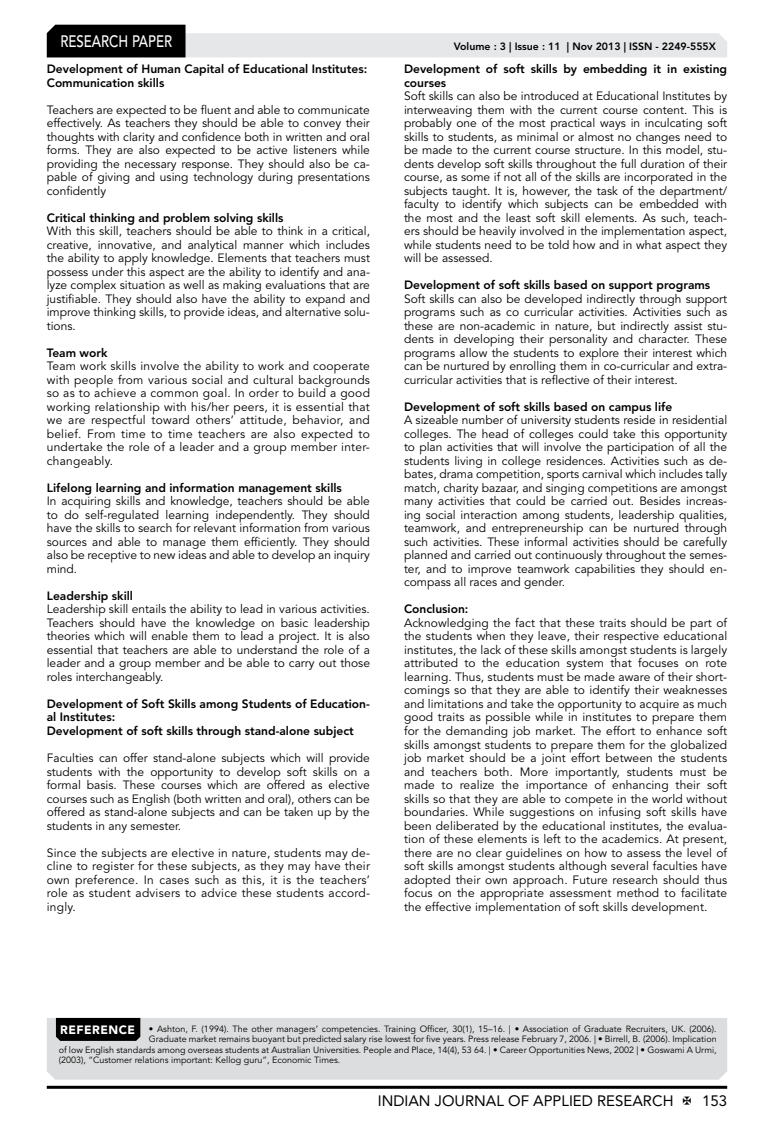
<style>
.page{position:relative;width:774px;height:1136px;background:#fff}
.page>*{position:absolute;margin:0;border:0;box-sizing:border-box;transform-origin:0 0}
.t1{font:500 16.5px "Avenir LT Std";color:#fff;scale:.8 1}
.t2{font:15px "Avenir LT Std";color:#000}
.t3{font:12px/13.5px "Avenir LT Std";color:#000;text-align:justify}
.t4{font:800 12px/13.5px "Avenir LT Std";color:#000}
.t5{font:800 10.5px "Avenir LT Std";color:#000}
.t6{font:9px "Avenir LT Std";color:#000}
.s1{font-weight:900;font-size:12px;color:#fff}
</style>
<div class="page">
<hr style="left:47px;top:1085px;width:680px;height:3px;background:#000">
<svg style="left:47px;top:25px;width:680px;height:32px"></svg>
<div style="left:47px;top:1018px;width:680px;height:61px;background:#dcddde"></div>
<div style="left:56px;top:1017px;width:84px;height:23px;background:#000"></div>
<h1 class="t1" style="left:60px;top:32px;width:139px">RESEARCH PAPER</h1>
<p class="t4" style="left:47px;top:62px;width:322px">Development of Human Capital of Educational Institutes:<br>Communication skills</p>
<p class="t3" style="left:47px;top:103px;width:325px">Teachers are expected to be fluent and able to communicate effectively. As teachers they should be able to convey their thoughts with clarity and confidence both in written and oral forms. They are also expected to be active listeners while providing the necessary response. They should also be ca&shy;pable of giving and using technology during presentations confidently</p>
<p class="t4" style="left:47px;top:211px;width:238px">Critical thinking and problem solving skills</p>
<p class="t3" style="left:47px;top:224px;width:325px">With this skill, teachers should be able to think in a critical, creative, innovative, and analytical manner which includes the ability to apply knowledge. Elements that teachers must possess under this aspect are the ability to identify and ana&shy;lyze complex situation as well as making evaluations that are justifiable. They should also have the ability to expand and improve thinking skills, to provide ideas, and alternative solu&shy;tions.</p>
<p class="t4" style="left:47px;top:346px;width:62px">Team work</p>
<p class="t3" style="left:47px;top:359px;width:325px">Team work skills involve the ability to work and cooperate with people from various social and cultural backgrounds so as to achieve a common goal. In order to build a good working relationship with his/her peers, it is essential that we are respectful toward others’ attitude, behavior, and belief. From time to time teachers are also expected to undertake the role of a leader and a group member inter&shy;changeably.</p>
<p class="t4" style="left:47px;top:481px;width:297px">Lifelong learning and information management skills</p>
<p class="t3" style="left:47px;top:494px;width:325px">In acquiring skills and knowledge, teachers should be able to do self-regulated learning independently. They should have the skills to search for relevant information from various sources and able to manage them efficiently. They should also be receptive to new ideas and able to develop an inquiry mind.</p>
<p class="t4" style="left:47px;top:589px;width:88px">Leadership skill</p>
<p class="t3" style="left:47px;top:602px;width:325px">Leadership skill entails the ability to lead in various activities.<br>Teachers should have the knowledge on basic leadership theories which will enable them to lead a project. It is also essential that teachers are able to understand the role of a leader and a group member and be able to carry out those roles interchangeably.</p>
<p class="t4" style="left:47px;top:697px;width:325px">Development of Soft Skills among Students of Education&shy;al Institutes:<br>Development of soft skills through stand-alone subject</p>
<p class="t3" style="left:47px;top:751px;width:325px">Faculties can offer stand-alone subjects which will provide students with the opportunity to develop soft skills on a formal basis. These courses which are offered as elective courses such as English (both written and oral), others can be offered as stand-alone subjects and can be taken up by the students in any semester.</p>
<p class="t3" style="left:47px;top:845px;width:325px">Since the subjects are elective in nature, students may de&shy;cline to register for these subjects, as they may have their own preference. In cases such as this, it is the teachers’ role as student advisers to advice these students accord&shy;ingly.</p>
<p class="t5" style="left:454px;top:41px;width:264px">Volume : 3 | Issue : 11 | Nov 2013 | ISSN - 2249-555X</p>
<p class="t4" style="left:404px;top:62px;width:325px">Development of soft skills by embedding it in existing courses</p>
<p class="t3" style="left:404px;top:89px;width:325px">Soft skills can also be introduced at Educational Institutes by interweaving them with the current course content. This is probably one of the most practical ways in inculcating soft skills to students, as minimal or almost no changes need to be made to the current course structure. In this model, stu&shy;dents develop soft skills throughout the full duration of their course, as some if not all of the skills are incorporated in the subjects taught. It is, however, the task of the department/ faculty to identify which subjects can be embedded with the most and the least soft skill elements. As such, teach&shy;ers should be heavily involved in the implementation aspect, while students need to be told how and in what aspect they will be assessed.</p>
<p class="t4" style="left:404px;top:278px;width:308px">Development of soft skills based on support programs</p>
<p class="t3" style="left:404px;top:292px;width:325px">Soft skills can also be developed indirectly through support programs such as co curricular activities. Activities such as these are non-academic in nature, but indirectly assist stu&shy;dents in developing their personality and character. These programs allow the students to explore their interest which can be nurtured by enrolling them in co-curricular and extra&shy;curricular activities that is reflective of their interest.</p>
<p class="t4" style="left:404px;top:400px;width:270px">Development of soft skills based on campus life</p>
<p class="t3" style="left:404px;top:413px;width:325px">A sizeable number of university students reside in residential colleges. The head of colleges could take this opportunity to plan activities that will involve the participation of all the students living in college residences. Activities such as de&shy;bates, drama competition, sports carnival which includes tally match, charity bazaar, and singing competitions are amongst many activities that could be carried out. Besides increas&shy;ing social interaction among students, leadership qualities, teamwork, and entrepreneurship can be nurtured through such activities. These informal activities should be carefully planned and carried out continuously throughout the semes&shy;ter, and to improve teamwork capabilities they should en&shy;compass all races and gender.</p>
<p class="t4" style="left:404px;top:602px;width:66px">Conclusion:</p>
<p class="t3" style="left:404px;top:616px;width:325px">Acknowledging the fact that these traits should be part of the students when they leave, their respective educational institutes, the lack of these skills amongst students is largely attributed to the education system that focuses on rote learning. Thus, students must be made aware of their short&shy;comings so that they are able to identify their weaknesses and limitations and take the opportunity to acquire as much good traits as possible while in institutes to prepare them for the demanding job market. The effort to enhance soft skills amongst students to prepare them for the globalized job market should be a joint effort between the students and teachers both. More importantly, students must be made to realize the importance of enhancing their soft skills so that they are able to compete in the world without boundaries. While suggestions on infusing soft skills have been deliberated by the educational institutes, the evalua&shy;tion of these elements is left to the academics. At present, there are no clear guidelines on how to assess the level of soft skills amongst students although several faculties have adopted their own approach. Future research should thus focus on the appropriate assessment method to facilitate the effective implementation of soft skills development.</p>
<p class="t6" style="left:60px;top:1023px;width:658px"><span class="s1">REFERENCE</span> • Ashton, F. (1994). The other managers’ competencies. Training Officer, 30(1), 15–16. | • Association of Graduate Recruiters, UK. (2006).</p>
<p class="t6" style="left:149px;top:1034px;width:569px">Graduate market remains buoyant but predicted salary rise lowest for five years. Press release February 7, 2006. | • Birrell, B. (2006). Implication</p>
<p class="t6" style="left:59px;top:1044px;width:660px">of low English standards among overseas students at Australian Universities. People and Place, 14(4), 53 64. | • Career Opportunities News, 2002 | • Goswami A Urmi,</p>
<p class="t6" style="left:59px;top:1055px;width:283px">(2003), “Customer relations important: Kellog guru”, Economic Times.</p>
<p class="t2" style="left:378px;top:1091px;width:297px">INDIAN JOURNAL OF APPLIED RESEARCH</p>
<p class="t2" style="left:702px;top:1091px;width:27px">153</p>
</div>
